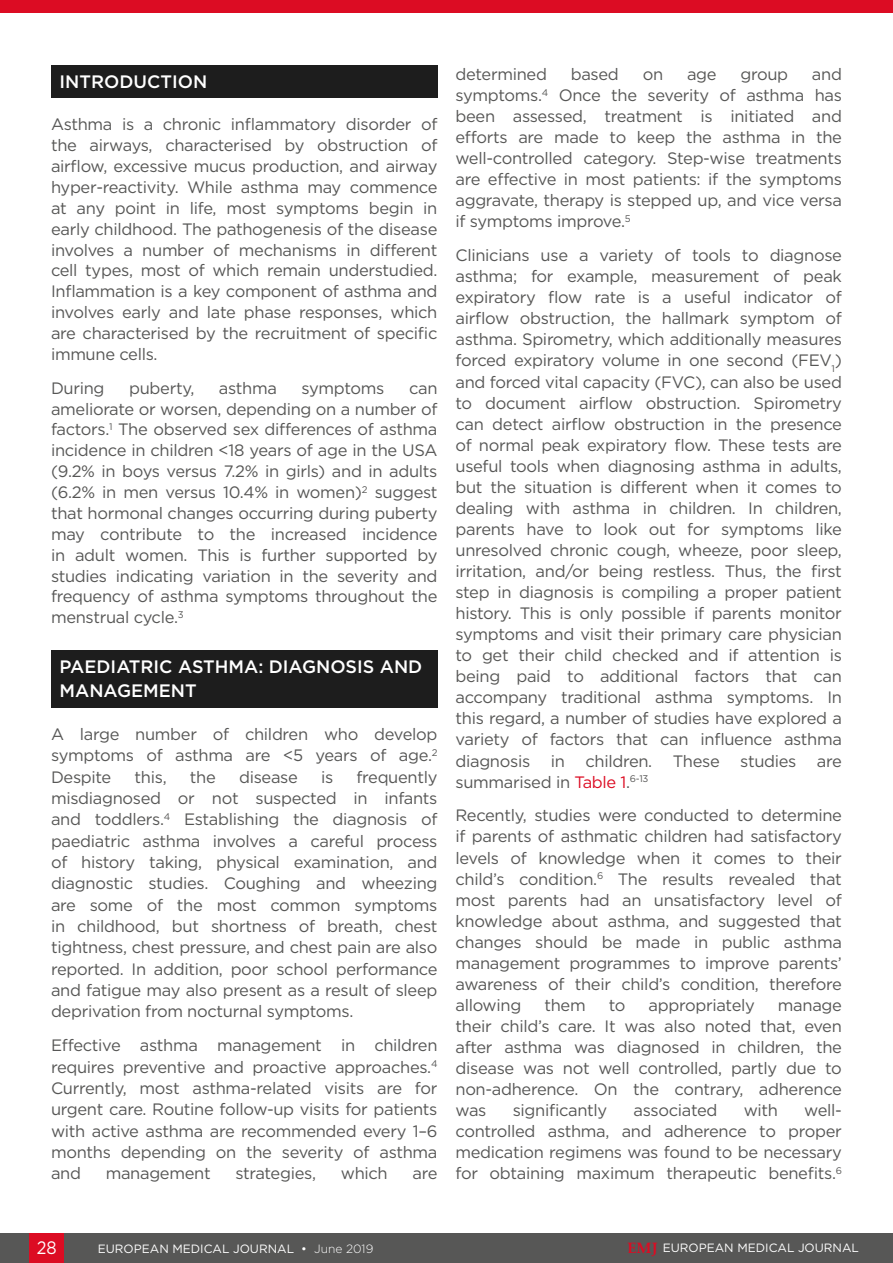
<style>
.page{position:relative;width:893px;height:1263px;background:#fff}
.page>*{position:absolute;margin:0;border:0;box-sizing:border-box;transform-origin:0 0}
.H1__Heading_1{font:500 18px/24.3px "Gotham";color:#fff}
.t1{font:18px "Gotham";color:#fff;scale:.9 1}
.Body_Text{font:16.5px/21px "Gotham";letter-spacing:-.02em;color:#575756;text-align:justify}
.t2{font:12px "Gotham";color:#fff}
.s1{color:#dc0c23}
.s2{font-weight:300}
.s3{font-family:"Palatino Linotype";font-weight:700;font-size:15px;color:#dc0c23}
</style>
<div class="page">
<div style="left:0;top:1233px;width:893px;height:30px;background:#575756"></div>
<div style="left:30px;top:1233px;width:34px;height:30px;background:#dc0c23"></div>
<div style="left:51px;top:65px;width:386px;height:33px;background:#1d1d1d"></div>
<div style="left:51px;top:650px;width:386px;height:57px;background:#1d1d1d"></div>
<div style="left:0;top:0;width:893px;height:13px;background:#dc0c23"></div>
<p class="H1__Heading_1" style="left:60px;top:69px;width:149px">INTRODUCTION</p>
<p class="Body_Text" style="left:51px;top:114px;width:388px">Asthma is a chronic inflammatory disorder of the airways, characterised by obstruction of airflow, excessive mucus production, and airway hyper-reactivity. While asthma may commence at any point in life, most symptoms begin in early childhood. The pathogenesis of the disease involves a number of mechanisms in different cell types, most of which remain understudied.<br>Inflammation is a key component of asthma and involves early and late phase responses, which are characterised by the recruitment of specific immune cells.</p>
<p class="Body_Text" style="left:51px;top:377px;width:55px">During</p>
<p class="Body_Text" style="left:129px;top:377px;width:67px">puberty,</p>
<p class="Body_Text" style="left:219px;top:377px;width:59px">asthma</p>
<p class="Body_Text" style="left:301px;top:377px;width:84px">symptoms</p>
<p class="Body_Text" style="left:51px;top:377px;width:388px;text-indent:358px">can ameliorate or worsen, depending on a number of factors.<sup>1</sup> The observed sex differences of asthma incidence in children &lt;18 years of age in the USA (9.2% in boys versus 7.2% in girls) and in adults (6.2% in men versus 10.4% in women)<sup>2</sup> suggest that hormonal changes occurring during puberty may contribute to the increased incidence in adult women. This is further supported by studies indicating variation in the severity and frequency of asthma symptoms throughout the menstrual cycle.<sup>3</sup></p>
<p class="H1__Heading_1" style="left:60px;top:654px;width:364px">PAEDIATRIC ASTHMA: DIAGNOSIS AND<br>MANAGEMENT</p>
<p class="Body_Text" style="left:51px;top:723px;width:388px">A large number of children who develop symptoms of asthma are &lt;5 years of age.<sup>2<br></sup>Despite</p>
<p class="Body_Text" style="left:51px;top:766px;width:388px;text-indent:305px">frequently misdiagnosed or not suspected in infants and toddlers.<sup>4</sup> Establishing the diagnosis of paediatric asthma involves a careful process of history taking, physical examination, and diagnostic studies. Coughing and wheezing are some of the most common symptoms in childhood, but shortness of breath, chest tightness, chest pressure, and chest pain are also reported. In addition, poor school performance and fatigue may also present as a result of sleep deprivation from nocturnal symptoms.</p>
<p class="Body_Text" style="left:51px;top:1034px;width:388px">Effective asthma management in children requires preventive and proactive approaches.<sup>4<br></sup>Currently, most asthma-related visits are for urgent care. Routine follow-up visits for patients with active asthma are recommended every 1–6 months depending on the severity of asthma and</p>
<p class="Body_Text" style="left:135px;top:766px;width:34px">this,</p>
<p class="Body_Text" style="left:190px;top:766px;width:27px">the</p>
<p class="Body_Text" style="left:239px;top:766px;width:60px">disease</p>
<p class="Body_Text" style="left:321px;top:766px;width:14px">is</p>
<p class="Body_Text" style="left:106px;top:1163px;width:106px">management</p>
<p class="Body_Text" style="left:235px;top:1163px;width:82px">strategies,</p>
<p class="Body_Text" style="left:341px;top:1163px;width:48px">which</p>
<p class="Body_Text" style="left:412px;top:1163px;width:26px">are</p>
<p class="Body_Text" style="left:455px;top:63px;width:388px;text-indent:356px">and symptoms.<sup>4</sup> Once the severity of asthma has been assessed, treatment is initiated and efforts are made to keep the asthma in the well-controlled category. Step-wise treatments are effective in most patients: if the symptoms aggravate, therapy is stepped up, and vice versa if symptoms improve.<sup>5</sup></p>
<p class="Body_Text" style="left:455px;top:244px;width:388px">Clinicians use a variety of tools to diagnose asthma; for example, measurement of peak expiratory flow rate is a useful indicator of airflow obstruction, the hallmark symptom of asthma. Spirometry, which additionally measures forced expiratory volume in one second (FEV<sub>1</sub>) and forced vital capacity (FVC), can also be used to document airflow obstruction. Spirometry can detect airflow obstruction in the presence of normal peak expiratory flow. These tests are useful tools when diagnosing asthma in adults, but the situation is different when it comes to dealing with asthma in children. In children, parents have to look out for symptoms like unresolved chronic cough, wheeze, poor sleep, irritation, and/or being restless. Thus, the first step in diagnosis is compiling a proper patient history. This is only possible if parents monitor symptoms and visit their primary care physician to get their child checked and if attention is being paid to additional factors that can accompany traditional asthma symptoms. In this regard, a number of studies have explored a variety of factors that can influence asthma diagnosis in children. These studies are summarised in <span class="s1">Table 1</span>.<sup>6-13</sup></p>
<p class="Body_Text" style="left:455px;top:805px;width:388px">Recently, studies were conducted to determine if parents of asthmatic children had satisfactory levels of knowledge when it comes to their child’s condition.<sup>6</sup> The results revealed that most parents had an unsatisfactory level of knowledge about asthma, and suggested that changes should be made in public asthma management programmes to improve parents’ awareness of their child’s condition, therefore allowing</p>
<p class="Body_Text" style="left:455px;top:63px;width:93px">determined</p>
<p class="Body_Text" style="left:571px;top:63px;width:50px">based</p>
<p class="Body_Text" style="left:643px;top:63px;width:22px">on</p>
<p class="Body_Text" style="left:687px;top:63px;width:31px">age</p>
<p class="Body_Text" style="left:740px;top:63px;width:49px">group</p>
<p class="Body_Text" style="left:544px;top:994px;width:43px">them</p>
<p class="Body_Text" style="left:609px;top:994px;width:18px">to</p>
<p class="Body_Text" style="left:649px;top:994px;width:108px">appropriately</p>
<p class="Body_Text" style="left:455px;top:994px;width:388px;text-indent:322px">manage their child’s care. It was also noted that, even after asthma was diagnosed in children, the disease was not well controlled, partly due to non-adherence. On the contrary, adherence was</p>
<p class="Body_Text" style="left:513px;top:1099px;width:96px">significantly</p>
<p class="Body_Text" style="left:634px;top:1099px;width:85px">associated</p>
<p class="Body_Text" style="left:744px;top:1099px;width:36px">with</p>
<p class="Body_Text" style="left:455px;top:1099px;width:388px;text-indent:349px">well&shy;controlled asthma, and adherence to proper medication regimens was found to be necessary for obtaining maximum therapeutic benefits.<sup>6</sup></p>
<p class="t1" style="left:37px;top:1236px;width:23px">28</p>
<p class="t2" style="left:98px;top:1241px;width:277px">EUROPEAN MEDICAL JOURNAL • <span class="s2">June 2019</span></p>
<p class="t2" style="left:627px;top:1240px;width:233px"><span class="s3">EMJ</span> EUROPEAN MEDICAL JOURNAL</p>
</div>
